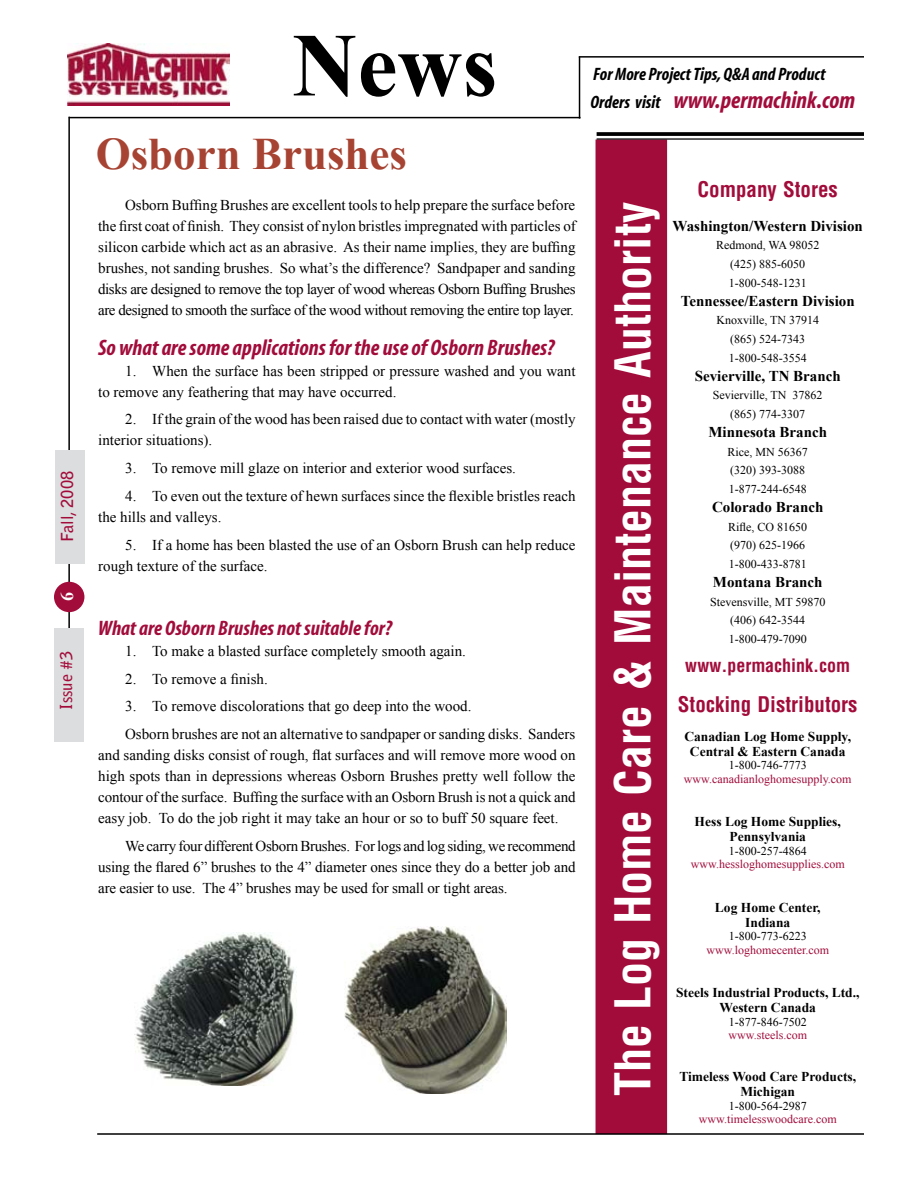
<style>
.page{position:relative;width:918px;height:1188px;background:#fff}
.page>*{position:absolute;margin:0;border:0;box-sizing:border-box;transform-origin:0 0}
.t1{font:700 90px "Times New Roman";color:#000}
.t2{font:48px "BD Hanover";color:#fff}
.t3{font:700 45px "Times New Roman";color:#a74332}
.t4{font:italic 700 condensed 24px "Myriad";color:#a20c3b}
.t5{font:italic 700 condensed 22.5px "Myriad";color:#a20c3b}
.t6{font:italic 700 condensed 21px "Myriad";color:#a20c3b}
.t7{font:21px "BD Hanover";color:#a20c3b}
.t8{font:italic 700 condensed 18px "Myriad";color:#000}
.t9{font:18px "BD Hanover";color:#a20c3b}
.t10{font:700 18px "Times New Roman";color:#fff}
.t11{font:700 16.5px "Bell Gothic";color:#a20c3b}
.t12{font:15px/21px "Times New Roman";color:#000}
.t13{font:700 15px "Times New Roman";color:#000}
.t14{font:700 13.5px/15px "Times New Roman";color:#000;text-align:center}
.t15{font:12px/18.8px "Times New Roman";color:#000;text-align:center}
.t16{font:12px "Times New Roman";color:#a20c3b}
.s1{font-size:18px;color:#000}
</style>
<div class="page">
<div style="left:596px;top:140px;width:71px;height:994px;background:#a20c3b"></div>
<svg style="left:597px;top:132px;width:267px;height:4px"></svg>
<hr style="left:597px;top:138px;width:267px;height:2px;background:#000">
<hr style="left:579px;top:56px;width:285px;height:2px;background:#000">
<hr style="left:579px;top:57px;width:1px;height:62px;background:#000">
<hr style="left:69px;top:117px;width:511px;height:1px;background:#000">
<hr style="left:68px;top:117px;width:2px;height:528px;background:#000">
<div style="left:54px;top:628px;width:30px;height:114px;background:#dcddde"></div>
<div style="left:55px;top:451px;width:30px;height:113px;background:#dcddde"></div>
<div style="left:54px;top:582px;width:30px;height:30px;background:#a20c3b;border-radius:50%"></div>
<img style="left:68px;top:44px;width:161px;height:61px">
<hr style="left:97px;top:1133px;width:767px;height:2px;background:#000">
<img style="left:134px;top:932px;width:162px;height:154px">
<img style="left:344px;top:926px;width:162px;height:168px">
<p class="t11" style="left:57px;top:542px;width:73px;rotate:-90deg">Fall, 2008</p>
<p class="t10" style="left:55px;top:601px;width:10px;rotate:-90deg">6</p>
<p class="t11" style="left:56px;top:710px;width:61px;rotate:-90deg">Issue #3</p>
<h1 class="t1" style="left:292px;top:3px;width:206px">News</h1>
<h3 class="t3" style="left:96px;top:123px;width:313px">Osborn Brushes</h3>
<p class="t12" style="left:98px;top:195px;width:479px;text-align:justify;text-indent:27px">Osborn Buffing Brushes are excellent tools to help prepare the surface before the first coat of finish. They consist of nylon bristles impregnated with particles of silicon carbide which act as an abrasive. As their name implies, they are buffing brushes, not sanding brushes. So what’s the difference? Sandpaper and sanding disks are designed to remove the top layer of wood whereas Osborn Buffing Brushes are designed to smooth the surface of the wood without removing the entire top layer.</p>
<h3 class="t5" style="left:98px;top:336px;width:458px">So what are some applications for the use of Osborn Brushes?</h3>
<p class="t12" style="left:98px;top:360px;width:479px;text-indent:27px">1. When the surface has been stripped or pressure washed and you want to remove any feathering that may have occurred.</p>
<p class="t12" style="left:98px;top:409px;width:479px;text-indent:27px">2. If the grain of the wood has been raised due to contact with water (mostly interior situations).</p>
<p class="t12" style="left:125px;top:457px;width:392px">3. To remove mill glaze on interior and exterior wood surfaces.</p>
<p class="t12" style="left:98px;top:485px;width:479px;text-indent:27px">4. To even out the texture of hewn surfaces since the flexible bristles reach the hills and valleys.</p>
<p class="t12" style="left:98px;top:534px;width:479px;text-indent:27px">5. If a home has been blasted the use of an Osborn Brush can help reduce rough texture of the surface.</p>
<h3 class="t6" style="left:98px;top:617px;width:295px">What are Osborn Brushes not suitable for?</h3>
<p class="t12" style="left:125px;top:640px;width:342px">1. To make a blasted surface completely smooth again.</p>
<p class="t12" style="left:125px;top:668px;width:144px">2. To remove a finish.</p>
<p class="t12" style="left:125px;top:692px;width:452px;line-height:27.8px">3. To remove discolorations that go deep into the wood.<br>Osborn brushes are not an alternative to sandpaper or sanding disks. Sanders</p>
<p class="t12" style="left:98px;top:744px;width:479px;text-align:justify">and sanding disks consist of rough, flat surfaces and will remove more wood on high spots than in depressions whereas Osborn Brushes pretty well follow the contour of the surface. Buffing the surface with an Osborn Brush is not a quick and easy job. To do the job right it may take an hour or so to buff 50 square feet.</p>
<p class="t12" style="left:98px;top:835px;width:479px;text-align:justify;text-indent:27px">We carry four different Osborn Brushes. For logs and log siding, we recommend using the flared 6” brushes to the 4” diameter ones since they do a better job and are easier to use. The 4” brushes may be used for small or tight areas.</p>
<p class="t8" style="left:593px;top:65px;width:234px">For More Project Tips, Q&amp;A and Product</p>
<h3 class="t4" style="left:591px;top:88px;width:266px"><span class="s1">Orders visit</span> www.permachink.com</h3>
<h2 class="t2" style="left:599px;top:1096px;width:896px;rotate:-90deg">The Log Home Care &amp; Maintenance Authority</h2>
<h3 class="t7" style="left:698px;top:175px;width:142px">Company Stores</h3>
<p class="t13" style="left:673px;top:215px;width:192px">Washington/Western Division</p>
<p class="t15" style="left:716px;top:236px;width:105px">Redmond, WA 98052 (425) 885-6050<br>1-800-548-1231</p>
<p class="t13" style="left:681px;top:290px;width:176px">Tennessee/Eastern Division</p>
<p class="t15" style="left:716px;top:311px;width:104px">Knoxville, TN 37914 (865) 524-7343<br>1-800-548-3554</p>
<p class="t13" style="left:695px;top:365px;width:147px">Sevierville, TN Branch</p>
<p class="t15" style="left:713px;top:386px;width:111px">Sevierville, TN 37862 (865) 774-3307</p>
<p class="t13" style="left:708px;top:421px;width:120px">Minnesota Branch</p>
<p class="t15" style="left:728px;top:442px;width:82px;text-align:left">Rice, MN 56367 (320) 393-3088<br>1-877-244-6548</p>
<p class="t13" style="left:712px;top:496px;width:113px">Colorado Branch</p>
<p class="t15" style="left:728px;top:517px;width:81px;text-align:left">Rifle, CO 81650 (970) 625-1966<br>1-800-433-8781</p>
<p class="t13" style="left:713px;top:571px;width:111px">Montana Branch</p>
<p class="t15" style="left:710px;top:592px;width:117px">Stevensville, MT 59870 (406) 642-3544<br>1-800-479-7090</p>
<p class="t9" style="left:685px;top:653px;width:166px">www.permachink.com</p>
<h3 class="t7" style="left:678px;top:689px;width:181px">Stocking Distributors</h3>
<p class="t14" style="left:684px;top:729px;width:168px">Canadian Log Home Supply,<br>Central &amp; Eastern Canada</p>
<p class="t15" style="left:729px;top:756px;width:79px">1-800-746-7773</p>
<p class="t16" style="left:684px;top:771px;width:169px">www.canadianloghomesupply.com</p>
<p class="t14" style="left:695px;top:814px;width:148px">Hess Log Home Supplies,<br>Pennsylvania</p>
<p class="t15" style="left:729px;top:841px;width:79px">1-800-257-4864</p>
<p class="t16" style="left:691px;top:856px;width:155px">www.hessloghomesupplies.com</p>
<p class="t14" style="left:715px;top:900px;width:107px">Log Home Center,<br>Indiana</p>
<p class="t15" style="left:729px;top:927px;width:79px">1-800-773-6223</p>
<p class="t16" style="left:707px;top:942px;width:124px">www.loghomecenter.com</p>
<p class="t14" style="left:676px;top:985px;width:185px">Steels Industrial Products, Ltd.,<br>Western Canada</p>
<p class="t15" style="left:729px;top:1012px;width:79px">1-877-846-7502</p>
<p class="t16" style="left:729px;top:1027px;width:80px">www.steels.com</p>
<p class="t14" style="left:679px;top:1069px;width:178px">Timeless Wood Care Products,<br>Michigan</p>
<p class="t15" style="left:729px;top:1096px;width:79px">1-800-564-2987</p>
<p class="t16" style="left:699px;top:1111px;width:139px">www.timelesswoodcare.com</p>
</div>
